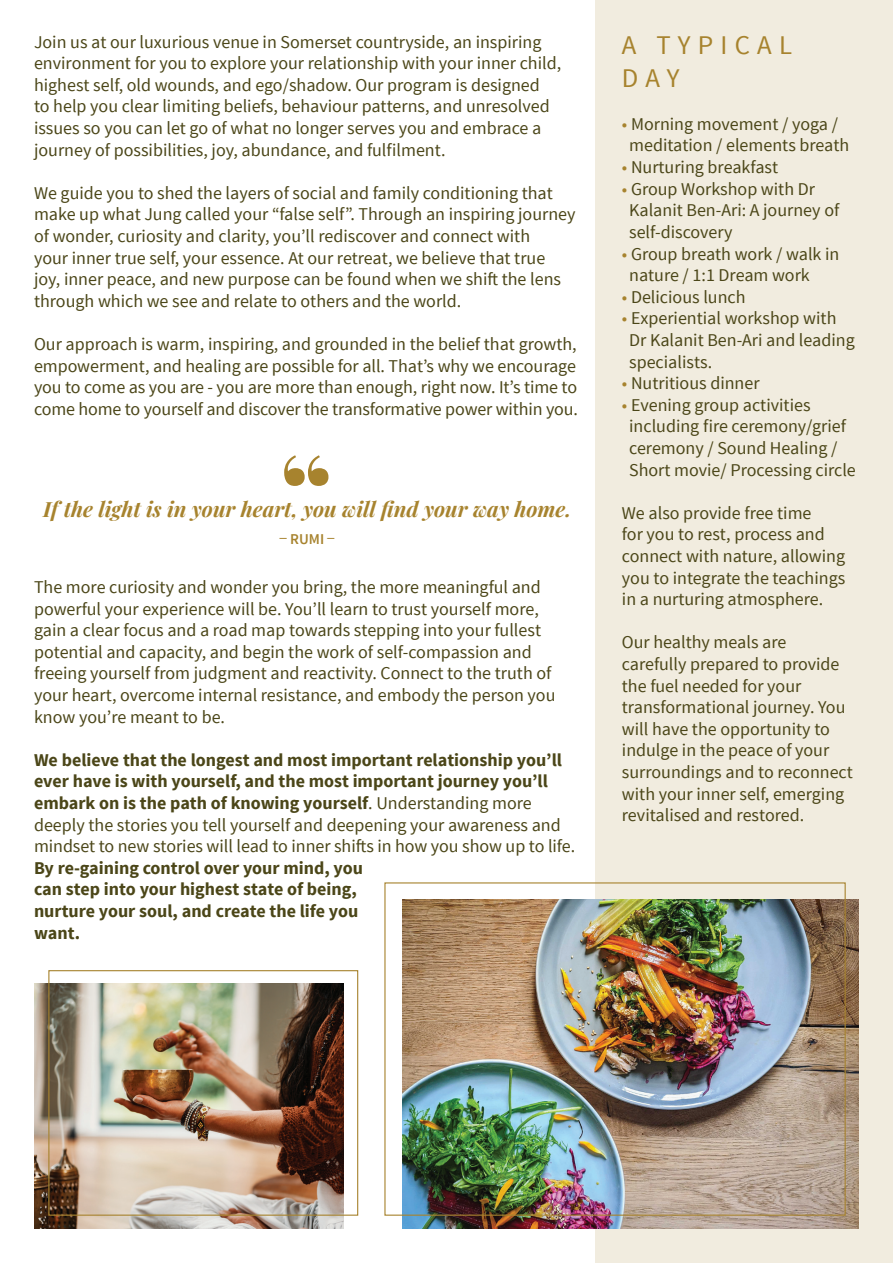
<style>
.page{position:relative;width:893px;height:1263px;background:#fff}
.page>*{position:absolute;margin:0;border:0;box-sizing:border-box;transform-origin:0 0}
.t1{font:900 103.5px "Playfair Display";color:#a7832e}
.t2{font:27px/32.4px "Source Sans Pro";letter-spacing:.27em;color:#a7832e}
.t3{font:italic 700 21px "Playfair Display";color:#a7832e}
.t4{font:18px/21.6px "Source Sans Pro";color:#4b4618}
.t5{font:700 18px/21.6px "Source Sans Pro";color:#4b4618}
.t6{font:600 15px "Source Sans Pro";color:#a7832e}
.s1{font-weight:400}
.s2{color:#a7832e}
</style>
<div class="page">
<div style="left:596px;top:0;width:297px;height:1263px;background:#f1ecdf"></div>
<img style="left:402px;top:899px;width:457px;height:330px">
<div style="left:384px;top:882px;width:462px;height:334px;border:1px solid #a7832e"></div>
<img style="left:34px;top:983px;width:310px;height:246px">
<div style="left:48px;top:970px;width:310px;height:246px;border:1px solid #a7832e"></div>
<p class="t4" style="left:34px;top:31px;width:529px">Join us at our luxurious venue in Somerset countryside, an inspiring environment for you to explore your relationship with your inner child, highest self, old wounds, and ego/shadow. Our program is designed<br>to help you clear limiting beliefs, behaviour patterns, and unresolved issues so you can let go of what no longer serves you and embrace a journey of possibilities, joy, abundance, and fulfilment.</p>
<p class="t4" style="left:34px;top:182px;width:543px">We guide you to shed the layers of social and family conditioning that make up what Jung called your “false self”. Through an inspiring journey of wonder, curiosity and clarity, you’ll rediscover and connect with<br>your inner true self, your essence. At our retreat, we believe that true joy, inner peace, and new purpose can be found when we shift the lens through which we see and relate to others and the world.</p>
<p class="t4" style="left:34px;top:333px;width:545px;text-align:justify">Our approach is warm, inspiring, and grounded in the belief that growth, empowerment, and healing are possible for all. That’s why we encourage you to come as you are - you are more than enough, right now. It’s time to come home to yourself and discover the transformative power within you.</p>
<h1 class="t1" style="left:280px;top:410px;width:53px">“</h1>
<p class="t3" style="left:43px;top:492px;width:530px">If the light is in your heart, you will find your way home.</p>
<p class="t6" style="left:280px;top:522px;width:9px">_</p>
<p class="t6" style="left:290px;top:530px;width:36px">RUMI</p>
<p class="t6" style="left:327px;top:522px;width:9px">_</p>
<p class="t4" style="left:34px;top:576px;width:523px">The more curiosity and wonder you bring, the more meaningful and powerful your experience will be. You’ll learn to trust yourself more, gain a clear focus and a road map towards stepping into your fullest potential and capacity, and begin the work of self-compassion and freeing yourself from judgment and reactivity. Connect to the truth of your heart, overcome internal resistance, and embody the person you know you’re meant to be.</p>
<p class="t5" style="left:34px;top:750px;width:543px">We believe that the longest and most important relationship you’ll ever have is with yourself, and the most important journey you’ll embark on is the path of knowing yourself<span class="s1">. Understanding more deeply the stories you tell yourself and deepening your awareness and mindset to new stories will lead to inner shifts in how you show up to life.</span></p>
<p class="t5" style="left:34px;top:858px;width:330px">By re-gaining control over your mind, you can step into your highest state of being, nurture your soul, and create the life you want.</p>
<h2 class="t2" style="left:622px;top:30px;width:172px">A TYPICAL<br>DAY</h2>
<p class="t4" style="left:629px;top:113px;width:222px;text-indent:-7px"><span class="s2">•</span> Morning movement / yoga / meditation / elements breath</p>
<p class="t4" style="left:622px;top:157px;width:158px"><span class="s2">•</span> Nurturing breakfast</p>
<p class="t4" style="left:629px;top:178px;width:212px;text-indent:-7px"><span class="s2">•</span> Group Workshop with Dr<br>Kalanit Ben-Ari: A journey of self-discovery</p>
<p class="t4" style="left:629px;top:243px;width:212px;text-indent:-7px"><span class="s2">•</span> Group breath work / walk in nature / 1:1 Dream work</p>
<p class="t4" style="left:622px;top:286px;width:125px"><span class="s2">•</span> Delicious lunch</p>
<p class="t4" style="left:629px;top:308px;width:227px;text-indent:-7px"><span class="s2">•</span> Experiential workshop with<br>Dr Kalanit Ben-Ari and leading specialists.</p>
<p class="t4" style="left:622px;top:373px;width:139px"><span class="s2">•</span> Nutritious dinner</p>
<p class="t4" style="left:629px;top:394px;width:228px;text-indent:-7px"><span class="s2">•</span> Evening group activities including fire ceremony/grief ceremony / Sound Healing /<br>Short movie/ Processing circle</p>
<p class="t4" style="left:622px;top:502px;width:225px">We also provide free time<br>for you to rest, process and connect with nature, allowing you to integrate the teachings in a nurturing atmosphere.</p>
<p class="t4" style="left:622px;top:632px;width:233px">Our healthy meals are carefully prepared to provide the fuel needed for your transformational journey. You will have the opportunity to indulge in the peace of your surroundings and to reconnect with your inner self, emerging revitalised and restored.</p>
</div>
